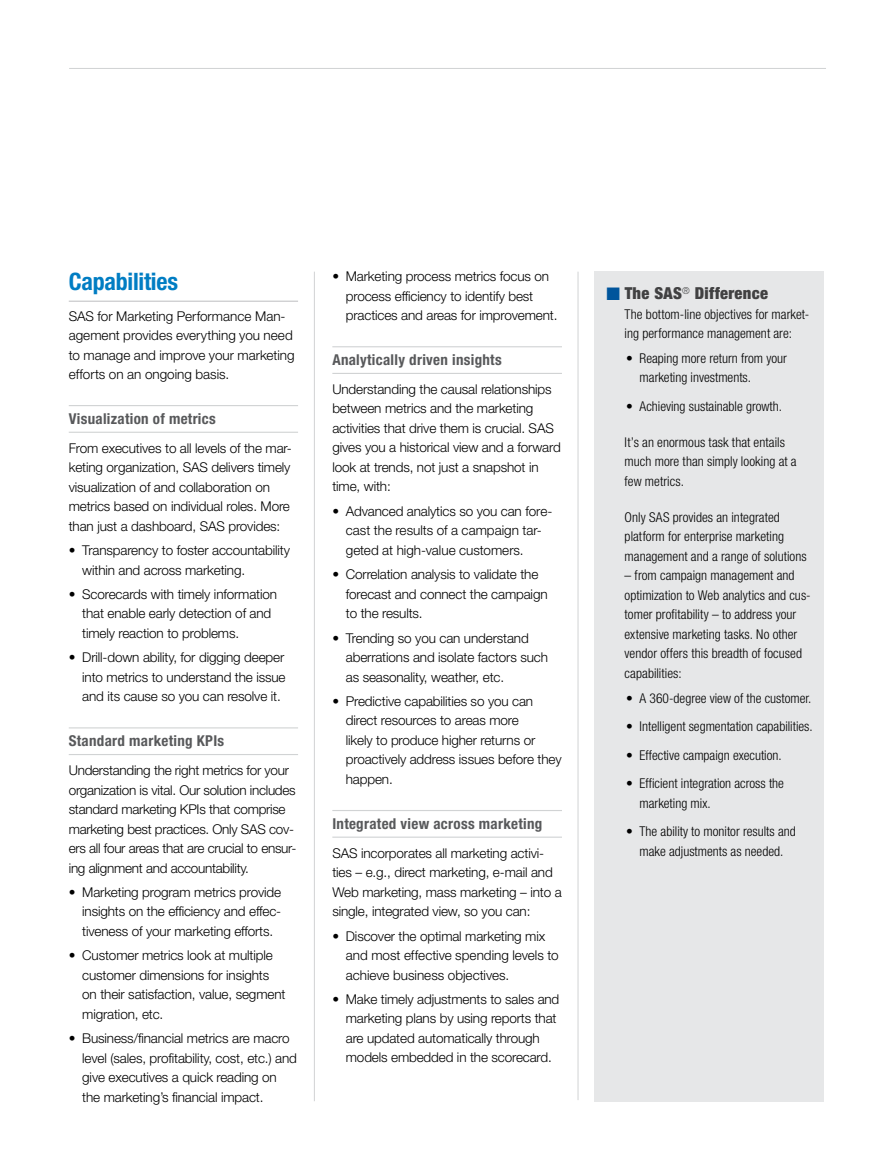
<style>
.page{position:relative;width:893px;height:1170px;background:#fff}
.page>*{position:absolute;margin:0;border:0;box-sizing:border-box;transform-origin:0 0}
.t1{font:700 condensed 24px "Helvetica Neue LT Std";letter-spacing:-.01em;color:#007dc3}
.t2{font:900 condensed 16.5px "Helvetica Neue LT Std";letter-spacing:.02em;color:#414142}
.t3{font:700 condensed 15px "Helvetica Neue LT Std";letter-spacing:.02em;color:#58595b}
.t4{font:300 13.5px/19.5px "Helvetica Neue LT Std";letter-spacing:-.01em;color:#000}
.t5{font:300 condensed 13.5px/19.5px "Helvetica Neue LT Std";color:#000}
.s1{color:#00559c}
</style>
<div class="page">
<hr style="left:69px;top:301px;width:229px;height:1px;background:#bcbdc0">
<hr style="left:69px;top:405px;width:229px;height:1px;background:#d1d3d4">
<hr style="left:69px;top:431px;width:229px;height:2px;background:#d1d3d4">
<hr style="left:69px;top:727px;width:229px;height:1px;background:#d1d3d4">
<hr style="left:69px;top:754px;width:229px;height:1px;background:#d1d3d4">
<hr style="left:314px;top:272px;width:1px;height:829px;background:#d1d3d4">
<hr style="left:578px;top:272px;width:1px;height:828px;background:#d1d3d4">
<hr style="left:332px;top:346px;width:230px;height:1px;background:#d1d3d4">
<hr style="left:332px;top:373px;width:230px;height:1px;background:#d1d3d4">
<hr style="left:332px;top:809px;width:230px;height:2px;background:#d1d3d4">
<hr style="left:332px;top:836px;width:230px;height:1px;background:#d1d3d4">
<hr style="left:69px;top:68px;width:757px;height:1px;background:#d1d3d4">
<div style="left:595px;top:271px;width:229px;height:830px;background:#e6e7e8"></div>
<h1 class="t1" style="left:69px;top:267px;width:111px">Capabilities</h1>
<p class="t4" style="left:69px;top:306px;width:227px">SAS for Marketing Performance Man&shy;agement provides everything you need to manage and improve your marketing efforts on an ongoing basis.</p>
<p class="t3" style="left:69px;top:410px;width:149px">Visualization of metrics</p>
<p class="t4" style="left:69px;top:438px;width:225px">From executives to all levels of the mar&shy;keting organization, SAS delivers timely visualization of and collaboration on metrics based on individual roles. More than just a dashboard, SAS provides:</p>
<p class="t4" style="left:82px;top:540px;width:209px;text-indent:-14px">• Transparency to foster accountability within and across marketing.</p>
<p class="t4" style="left:82px;top:584px;width:196px;text-indent:-14px">• Scorecards with timely information that enable early detection of and timely reaction to problems.</p>
<p class="t4" style="left:82px;top:647px;width:205px;text-align:justify;text-indent:-14px">• Drill-down ability, for digging deeper into metrics to understand the issue and its cause so you can resolve it.</p>
<p class="t3" style="left:69px;top:732px;width:157px">Standard marketing KPIs</p>
<p class="t4" style="left:69px;top:760px;width:229px">Understanding the right metrics for your organization is vital. Our solution includes standard marketing KPIs that comprise marketing best practices. Only SAS cov&shy;ers all four areas that are crucial to ensur&shy;ing alignment and accountability.</p>
<p class="t4" style="left:82px;top:882px;width:200px;text-align:justify;text-indent:-14px">• Marketing program metrics provide insights on the efficiency and effec&shy;tiveness of your marketing efforts.</p>
<p class="t4" style="left:82px;top:945px;width:205px;text-indent:-14px">• Customer metrics look at multiple customer dimensions for insights on their satisfaction, value, segment migration, etc.</p>
<p class="t4" style="left:82px;top:1028px;width:216px;text-indent:-14px">• Business/financial metrics are macro level (sales, profitability, cost, etc.) and give executives a quick reading on the marketing’s financial impact.</p>
<p class="t4" style="left:346px;top:266px;width:213px;text-indent:-14px">• Marketing process metrics focus on process efficiency to identify best practices and areas for improvement.</p>
<p class="t3" style="left:332px;top:351px;width:171px">Analytically driven insights</p>
<p class="t4" style="left:332px;top:379px;width:230px">Understanding the causal relationships between metrics and the marketing activities that drive them is crucial. SAS gives you a historical view and a forward look at trends, not just a snapshot in time, with:</p>
<p class="t4" style="left:346px;top:501px;width:208px;text-indent:-14px">• Advanced analytics so you can fore&shy;cast the results of a campaign tar&shy;geted at high-value customers.</p>
<p class="t4" style="left:346px;top:564px;width:203px;text-indent:-14px">• Correlation analysis to validate the forecast and connect the campaign to the results.</p>
<p class="t4" style="left:346px;top:627px;width:204px;text-indent:-14px">• Trending so you can understand aberrations and isolate factors such as seasonality, weather, etc.</p>
<p class="t4" style="left:346px;top:691px;width:217px;text-indent:-14px">• Predictive capabilities so you can direct resources to areas more<br>likely to produce higher returns or proactively address issues before they happen.</p>
<p class="t3" style="left:332px;top:814px;width:211px">Integrated view across marketing</p>
<p class="t4" style="left:332px;top:842px;width:231px">SAS incorporates all marketing activi&shy;ties – e.g., direct marketing, e-mail and Web marketing, mass marketing – into a single, integrated view, so you can:</p>
<p class="t4" style="left:346px;top:925px;width:214px;text-indent:-14px">• Discover the optimal marketing mix and most effective spending levels to achieve business objectives.</p>
<p class="t4" style="left:346px;top:988px;width:215px;text-indent:-14px">• Make timely adjustments to sales and marketing plans by using reports that are updated automatically through models embedded in the scorecard.</p>
<p class="t2" style="left:607px;top:283px;width:163px"><span class="s1">■</span> The SAS<sup>®</sup> Difference</p>
<p class="t5" style="left:625px;top:304px;width:186px">The bottom-line objectives for market&shy;ing performance management are:</p>
<p class="t5" style="left:640px;top:348px;width:149px;text-indent:-14px">• Reaping more return from your marketing investments.</p>
<p class="t5" style="left:626px;top:396px;width:157px">• Achieving sustainable growth.</p>
<p class="t5" style="left:625px;top:432px;width:174px">It’s an enormous task that entails much more than simply looking at a few metrics.</p>
<p class="t5" style="left:625px;top:507px;width:184px">Only SAS provides an integrated platform for enterprise marketing management and a range of solutions</p>
<p class="t5" style="left:625px;top:565px;width:188px">– from campaign management and optimization to Web analytics and cus&shy;tomer profitability – to address your extensive marketing tasks. No other vendor offers this breadth of focused capabilities:</p>
<p class="t5" style="left:626px;top:688px;width:187px">• A 360-degree view of the customer.</p>
<p class="t5" style="left:626px;top:716px;width:188px">• Intelligent segmentation capabilities.</p>
<p class="t5" style="left:626px;top:745px;width:157px">• Effective campaign execution.</p>
<p class="t5" style="left:640px;top:773px;width:146px;text-indent:-14px">• Efficient integration across the marketing mix.</p>
<p class="t5" style="left:626px;top:821px;width:171px;text-align:center">• The ability to monitor results and make adjustments as needed.</p>
</div>
